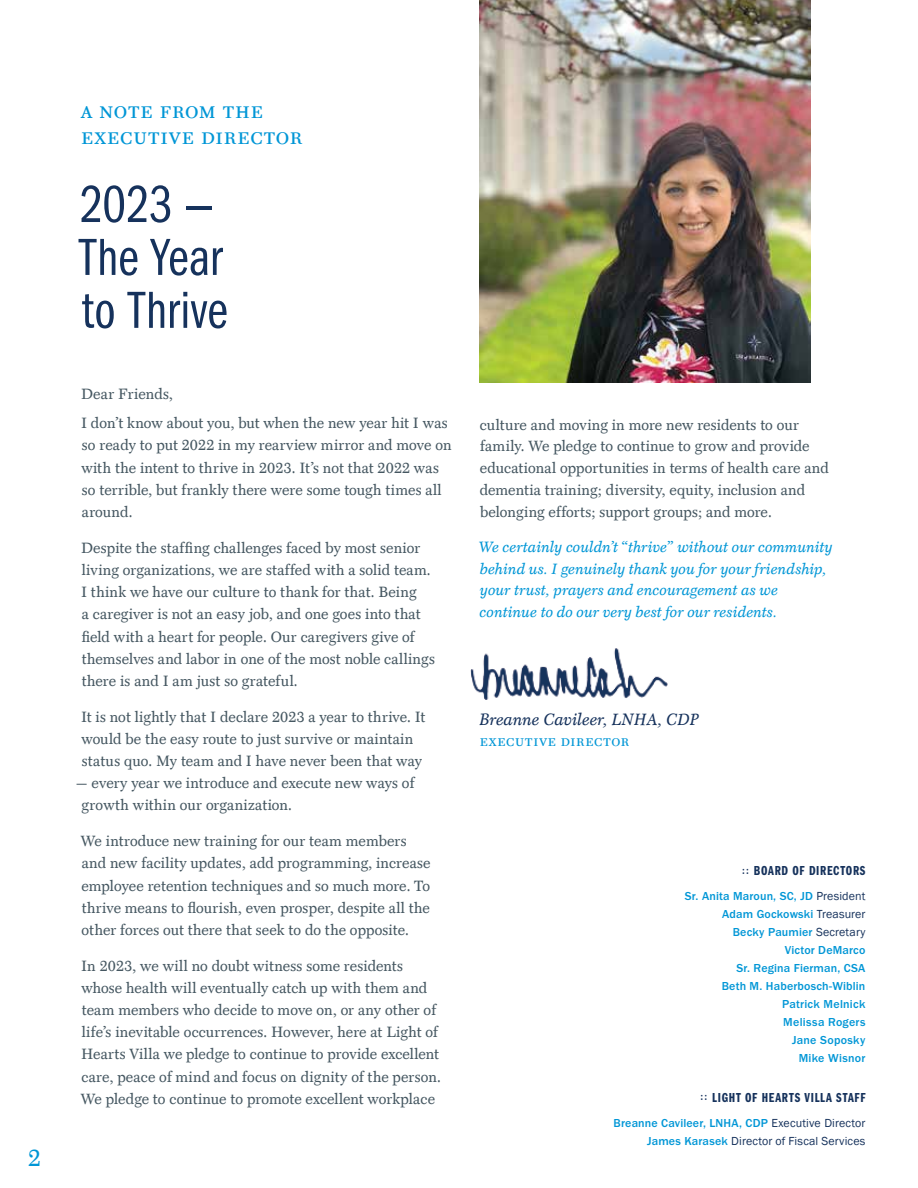
<style>
.page{position:relative;width:918px;height:1188px;background:#fff}
.page>*{position:absolute;margin:0;border:0;box-sizing:border-box;transform-origin:0 0}
.t1{font:54px/52.9px "Franklin Gothic URW Com Boo";letter-spacing:.005em;color:#16325c}
.t2{font:24px "Mt.Augustine Roman";color:#0096d6}
.t3{font:22.5px/25.5px "Mt.Augustine Small Caps";letter-spacing:.05em;color:#0096d6}
.t4{font:italic 16.5px "Mt.Augustine";letter-spacing:.015em;color:#16325c}
.t5{font:15px/22.2px "Mt.Augustine Roman";letter-spacing:.01em;color:#455761}
.t6{font:italic 15px/21.8px "Mt.Augustine";letter-spacing:.015em;color:#0096d6}
.t7{font:15px "Mt.Augustine Small Caps";letter-spacing:.06em;color:#0096d6}
.t8{font:13.5px "Franklin Gothic URW Com Dem";letter-spacing:.055em;color:#16325c}
.t9{font:500 12px/18px "ITC Franklin Gothic Std";letter-spacing:.015em;color:#0096d6;text-align:right}
.t10{font:12px "Franklin Gothic";letter-spacing:.01em;color:#16325c}
.s1{font-family:"Mt.Augustine Roman";font-style:normal}
.s2{font-family:"Mt.Augustine Small Caps"}
.s3{font-family:"Franklin Gothic";font-weight:400;color:#16325c}
.s4{font-family:"ITC Franklin Gothic Std";font-weight:500;color:#0096d6}
</style>
<div class="page">
<img style="left:479px;top:0;width:331px;height:382px">
<img style="left:470px;top:648px;width:197px;height:51px">
<h2 class="t2" style="left:28px;top:1145px;width:14px">2</h2>
<h3 class="t3" style="left:81px;top:98px;width:223px">a note from the executive director</h3>
<h1 class="t1" style="left:79px;top:175px;width:150px">2023 —<br>The Year to Thrive</h1>
<p class="t5" style="left:81px;top:380px;width:368px;line-height:29px">Dear Friends,<br>I don’t know about you, but when the new year hit I was</p>
<p class="t5" style="left:81px;top:435px;width:372px">so ready to put 2022 in my rearview mirror and move on with the intent to thrive in 2023. It’s not that 2022 was so terrible, but frankly there were some tough times all around.</p>
<p class="t5" style="left:81px;top:537px;width:355px">Despite the staffing challenges faced by most senior living organizations, we are staffed with a solid team.<br>I think we have our culture to thank for that. Being<br>a caregiver is not an easy job, and one goes into that field with a heart for people. Our caregivers give of themselves and labor in one of the most noble callings there is and I am just so grateful.</p>
<p class="t5" style="left:81px;top:706px;width:346px">It is not lightly that I declare 2023 a year to thrive. It would be the easy route to just survive or maintain status quo. My team and I have never been that way</p>
<p class="t5" style="left:82px;top:772px;width:334px;text-indent:-6px">— every year we introduce and execute new ways of growth within our organization.</p>
<p class="t5" style="left:81px;top:830px;width:351px">We introduce new training for our team members and new facility updates, add programming, increase employee retention techniques and so much more. To thrive means to flourish, even prosper, despite all the other forces out there that seek to do the opposite.</p>
<p class="t5" style="left:81px;top:955px;width:362px">In 2023, we will no doubt witness some residents whose health will eventually catch up with them and team members who decide to move on, or any other of life’s inevitable occurrences. However, here at Light of Hearts Villa we pledge to continue to provide excellent care, peace of mind and focus on dignity of the person.<br>We pledge to continue to promote excellent workplace</p>
<p class="t5" style="left:480px;top:414px;width:351px;line-height:21.8px">culture and moving in more new residents to our family. We pledge to continue to grow and provide educational opportunities in terms of health care and dementia training; diversity, equity, inclusion and belonging efforts; support groups; and more.</p>
<p class="t6" style="left:479px;top:537px;width:355px">We certainly couldn’t <span class="s1">“</span>thrive<span class="s1">”</span> without our community behind us. I genuinely thank you for your friendship, your trust, prayers and encouragement as we continue to do our very best for our residents.</p>
<p class="t4" style="left:479px;top:713px;width:221px">Breanne Cavileer, LNHA, CDP</p>
<p class="t7" style="left:480px;top:733px;width:151px">executive director</p>
<p class="t8" style="left:742px;top:862px;width:125px"><span class="s2">::</span> BOARD OF DIRECTORS</p>
<p class="t9" style="left:685px;top:887px;width:182px">Sr. Anita Maroun, SC, JD <span class="s3">President<br></span>Adam Gockowski <span class="s3">Treasurer<br></span>Becky Paumier <span class="s3">Secretary<br></span>Victor DeMarco<br>Sr. Regina Fierman, CSA<br>Beth M. Haberbosch-Wiblin<br>Patrick Melnick<br>Melissa Rogers<br>Jane Soposky<br>Mike Wisnor</p>
<p class="t8" style="left:700px;top:1088px;width:167px"><span class="s2">::</span> LIGHT OF HEARTS VILLA STAFF</p>
<p class="t9" style="left:614px;top:1114px;width:253px">Breanne Cavileer, LNHA, CDP <span class="s3">Executive Director</span></p>
<p class="t10" style="left:647px;top:1133px;width:220px"><span class="s4">James Karasek</span> Director of Fiscal Services</p>
</div>
